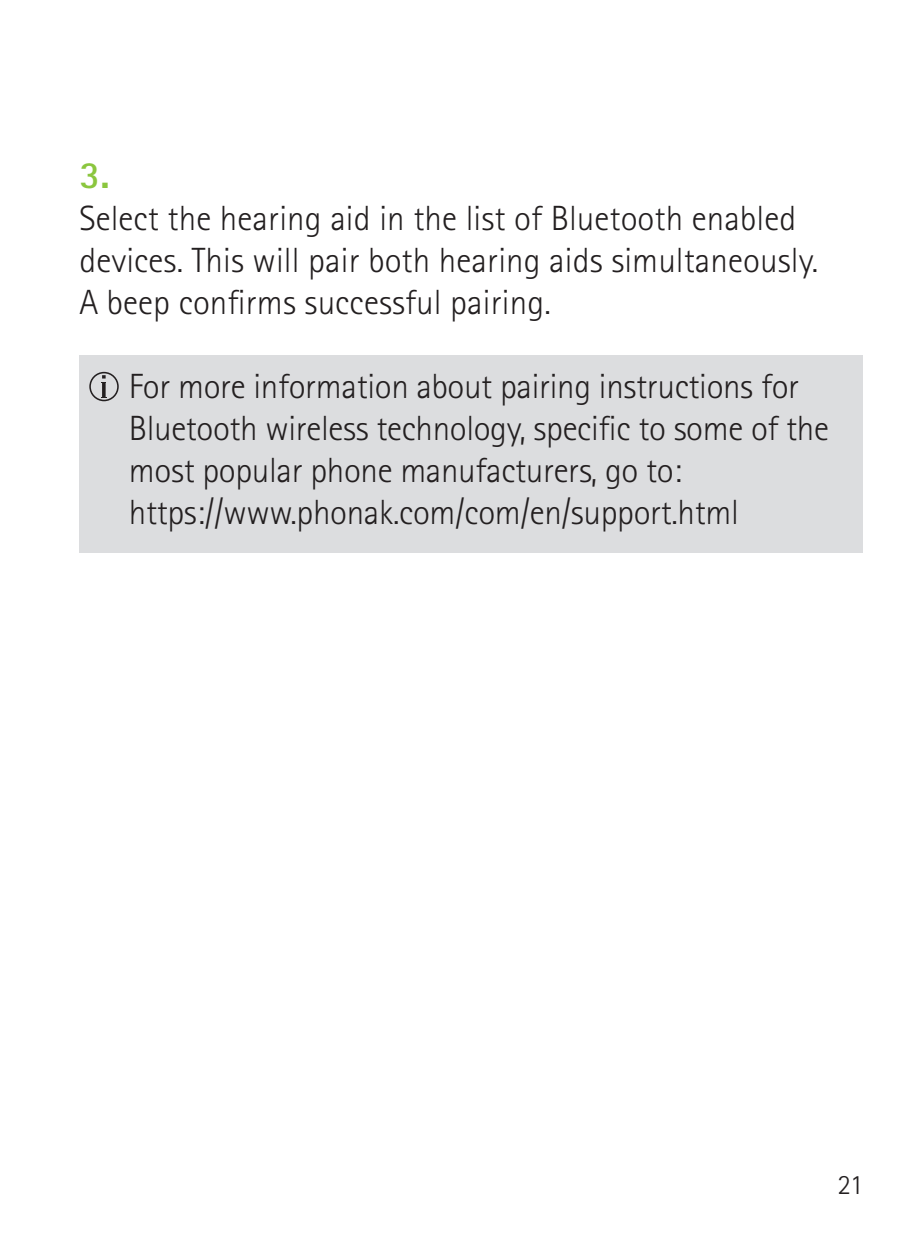
<style>
.page{position:relative;width:913px;height:1241px;background:#fff}
.page>*{position:absolute;margin:0;border:0;box-sizing:border-box;transform-origin:0 0}
.t1{font:700 38.5px "Rotis Sans Serif Pro";color:#8bc63e}
.t2{font:300 35px/42px "Rotis Sans Serif Pro";letter-spacing:-.01em;color:#231f20}
.t3{font:300 28px "Rotis Sans Serif Pro";color:#231f20}
</style>
<div class="page">
<div style="left:79px;top:355px;width:784px;height:197px;background:#dcdddf"></div>
<svg style="left:89px;top:372px;width:30px;height:29px"></svg>
<p class="t1" style="left:79px;top:150px;width:32px">3.</p>
<p class="t2" style="left:79px;top:197px;width:740px">Select the hearing aid in the list of Bluetooth enabled devices. This will pair both hearing aids simultaneously.<br>A beep confirms successful pairing.</p>
<p class="t2" style="left:129px;top:365px;width:701px">For more information about pairing instructions for Bluetooth wireless technology, specific to some of the most popular phone manufacturers, go to: https://www.phonak.com/com/en/support.html</p>
<p class="t3" style="left:837px;top:1168px;width:27px">21</p>
</div>
